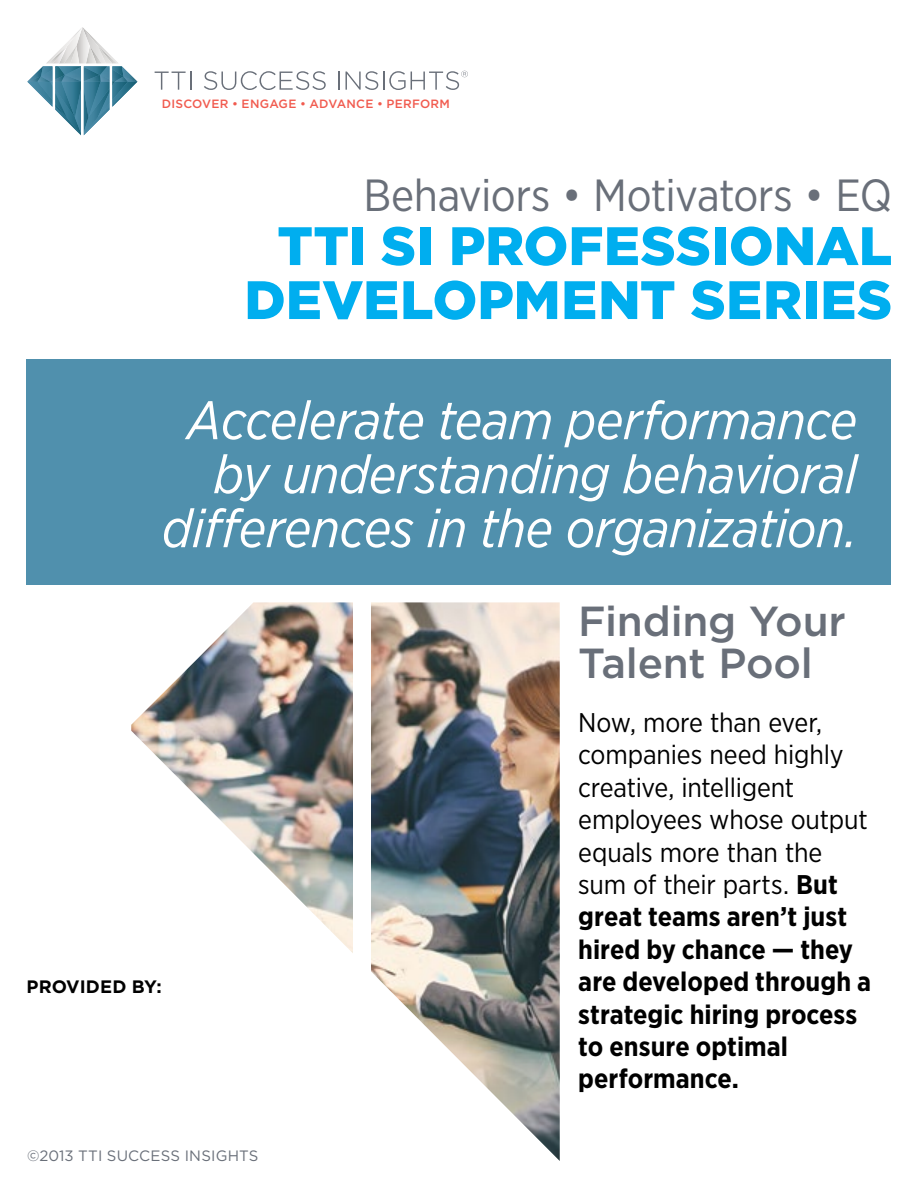
<style>
.page{position:relative;width:918px;height:1188px;background:#fff}
.page>*{position:absolute;margin:0;border:0;box-sizing:border-box;transform-origin:0 0}
.t1{font:italic 54px/54px "Gotham Narrow";letter-spacing:-.01em;color:#fff;text-align:right}
.t2{font:900 54px/54px "Gotham";color:#00aeef;text-align:right}
.t3{font:45px "Gotham Narrow";letter-spacing:-.015em;color:#696f79}
.t4{font:500 42px/42px "Gotham";letter-spacing:-.005em;color:#696f79}
.t5{font:700 27px/32.4px "Gotham Narrow";color:#000}
.t6{font:700 18px "Gotham";color:#000}
.t7{font:15px "Gotham";letter-spacing:.015em;color:#696f79}
.t8{font:500 12px "Gotham";letter-spacing:.02em;color:#f15b4f}
.s1{font-weight:400}
</style>
<div class="page">
<svg style="left:27px;top:63px;width:111px;height:72px"></svg>
<img style="left:47px;top:57px;width:71px;height:6px">
<img style="left:64px;top:34px;width:37px;height:12px">
<img style="left:102px;top:47px;width:10px;height:16px">
<img style="left:96px;top:46px;width:6px;height:17px">
<img style="left:90px;top:46px;width:6px;height:17px">
<img style="left:76px;top:27px;width:14px;height:36px">
<img style="left:76px;top:46px;width:3px;height:17px">
<img style="left:67px;top:46px;width:9px;height:17px">
<img style="left:48px;top:46px;width:19px;height:17px">
<svg style="left:155px;top:72px;width:36px;height:18px"></svg>
<svg style="left:204px;top:71px;width:122px;height:19px"></svg>
<svg style="left:338px;top:72px;width:2px;height:18px"></svg>
<svg style="left:346px;top:71px;width:122px;height:19px"></svg>
<div style="left:27px;top:359px;width:864px;height:225px;background:#5090ad"></div>
<img style="left:131px;top:602px;width:429px;height:559px">
<div style="left:353px;top:599px;width:18px;height:380px;background:#fff"></div>
<p class="t8" style="left:162px;top:96px;width:290px">DISCOVER • ENGAGE • ADVANCE • PERFORM</p>
<h2 class="t3" style="left:364px;top:167px;width:530px">Behaviors • Motivators • EQ</h2>
<h1 class="t2" style="left:244px;top:218px;width:649px">TTI SI PROFESSIONAL<br>DEVELOPMENT SERIES</h1>
<h1 class="t1" style="left:162px;top:392px;width:697px">Accelerate team performance by understanding behavioral differences in the organization.</h1>
<p class="t6" style="left:27px;top:975px;width:137px">PROVIDED BY:</p>
<p class="t7" style="left:27px;top:1146px;width:233px">©2013 TTI SUCCESS INSIGHTS</p>
<h3 class="t4" style="left:578px;top:600px;width:269px">Finding Your<br>Talent Pool</h3>
<p class="t5" style="left:578px;top:706px;width:295px"><span class="s1">Now, more than ever, companies need highly creative, intelligent employees whose output equals more than the sum of their parts.</span> But great teams aren’t just hired by chance — they are developed through a strategic hiring process to ensure optimal performance.</p>
</div>
